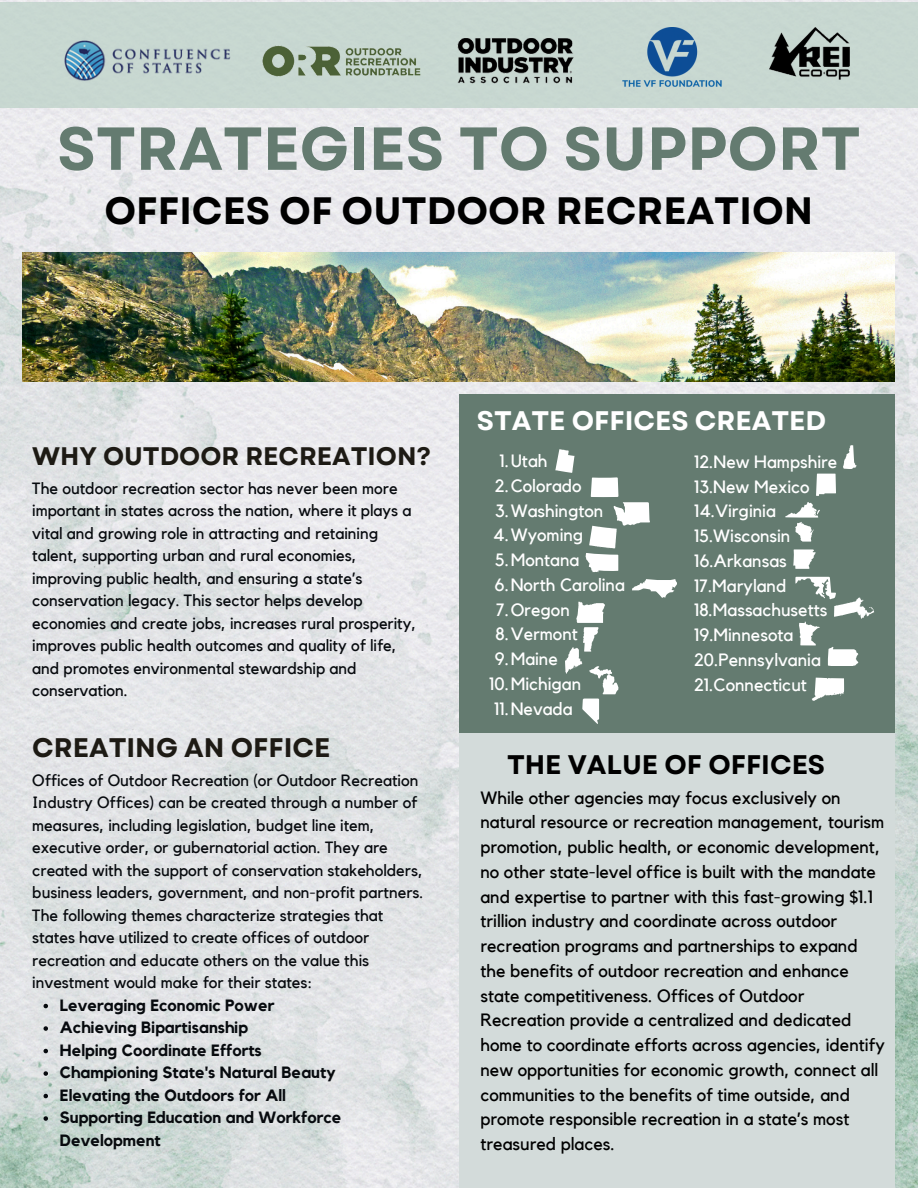
<style>
.page{position:relative;width:918px;height:1188px;background:#fff}
.page>*{position:absolute;margin:0;border:0;box-sizing:border-box;transform-origin:0 0}
.t1{font:700 60.6px "Garet";color:#647b70}
.t2{font:700 38.1px "Garet";color:#000}
.t3{font:700 26.85px "Garet";color:#fff}
.t4{font:700 26.85px "Garet";color:#000}
.t5{font:700 26.85px "Garet";color:#1d1a14}
.t6{font:700 25.35px "Garet";color:#1d1a14}
.t7{font:17.85px/24.8px "Kollektif";color:#000}
.t8{font:17.85px "Kollektif";color:#fff}
.t9{font:16.35px/22.5px "Kollektif";color:#070a0e}
.t10{font:700 16.35px/22.5px "Kollektif";color:#070a0e}
</style>
<div class="page">
<img style="left:0;top:0;width:918px;height:1188px">
<img style="left:23px;top:252px;width:872px;height:130px">
<div style="left:459px;top:394px;width:436px;height:339px;background:#647b70"></div>
<div style="left:459px;top:733px;width:436px;height:455px;background:#d3dbda"></div>
<svg style="left:793px;top:549px;width:23px;height:20px"></svg>
<svg style="left:843px;top:445px;width:14px;height:24px"></svg>
<svg style="left:785px;top:474px;width:51px;height:68px"></svg>
<svg style="left:555px;top:449px;width:19px;height:24px"></svg>
<svg style="left:632px;top:579px;width:45px;height:19px"></svg>
<svg style="left:586px;top:477px;width:64px;height:95px"></svg>
<svg style="left:565px;top:602px;width:53px;height:122px"></svg>
<div style="left:0;top:2px;width:918px;height:106px;background:#c8d8d1"></div>
<img style="left:64px;top:40px;width:167px;height:41px">
<img style="left:457px;top:38px;width:117px;height:46px">
<img style="left:262px;top:45px;width:159px;height:32px">
<img style="left:770px;top:28px;width:79px;height:51px">
<img style="left:622px;top:27px;width:100px;height:60px">
<svg style="left:795px;top:577px;width:79px;height:89px"></svg>
<svg style="left:812px;top:678px;width:32px;height:23px"></svg>
<svg style="left:44px;top:1004px;width:4px;height:4px"></svg>
<svg style="left:44px;top:1026px;width:4px;height:5px"></svg>
<svg style="left:44px;top:1049px;width:4px;height:4px"></svg>
<svg style="left:44px;top:1071px;width:4px;height:5px"></svg>
<svg style="left:44px;top:1094px;width:4px;height:4px"></svg>
<svg style="left:44px;top:1116px;width:4px;height:5px"></svg>
<p class="t1" style="left:57px;top:105px;width:805px">STRATEGIES TO SUPPORT</p>
<p class="t2" style="left:104px;top:183px;width:710px">OFFICES OF OUTDOOR RECREATION</p>
<p class="t6" style="left:32px;top:438px;width:401px">WHY OUTDOOR RECREATION?</p>
<p class="t9" style="left:32px;top:478px;width:385px">The outdoor recreation sector has never been more important in states across the nation, where it plays a vital and growing role in attracting and retaining talent, supporting urban and rural economies, improving public health, and ensuring a state’s conservation legacy. This sector helps develop economies and create jobs, increases rural prosperity, improves public health outcomes and quality of life, and promotes environmental stewardship and conservation.</p>
<p class="t5" style="left:32px;top:729px;width:300px">CREATING AN OFFICE</p>
<p class="t9" style="left:32px;top:769px;width:393px">Offices of Outdoor Recreation (or Outdoor Recreation Industry Offices) can be created through a number of measures, including legislation, budget line item, executive order, or gubernatorial action. They are created with the support of conservation stakeholders, business leaders, government, and non-profit partners.<br>The following themes characterize strategies that states have utilized to create offices of outdoor recreation and educate others on the value this investment would make for their states:</p>
<p class="t10" style="left:60px;top:994px;width:216px">Leveraging Economic Power</p>
<p class="t10" style="left:60px;top:1017px;width:190px">Achieving Bipartisanship</p>
<p class="t10" style="left:60px;top:1039px;width:203px">Helping Coordinate Efforts</p>
<p class="t10" style="left:60px;top:1062px;width:277px">Championing State's Natural Beauty</p>
<p class="t10" style="left:60px;top:1084px;width:227px">Elevating the Outdoors for All</p>
<p class="t10" style="left:60px;top:1107px;width:283px">Supporting Education and Workforce<br>Development</p>
<p class="t3" style="left:477px;top:402px;width:351px">STATE OFFICES CREATED</p>
<p class="t8" style="left:499px;top:453px;width:50px">1.Utah</p>
<p class="t8" style="left:495px;top:478px;width:88px">2.Colorado</p>
<p class="t8" style="left:495px;top:502px;width:110px">3.Washington</p>
<p class="t8" style="left:493px;top:527px;width:92px">4.Wyoming</p>
<p class="t8" style="left:495px;top:552px;width:86px">5.Montana</p>
<h1 class="t8" style="left:495px;top:577px;width:132px">6.North Carolina</h1>
<h2 class="t8" style="left:496px;top:601px;width:75px">7.Oregon</h2>
<h3 class="t8" style="left:496px;top:626px;width:84px">8.Vermont</h3>
<p class="t8" style="left:495px;top:651px;width:65px">9.Maine</p>
<h3 class="t8" style="left:489px;top:676px;width:94px">10.Michigan</h3>
<p class="t8" style="left:494px;top:700px;width:80px">11.Nevada</p>
<p class="t8" style="left:694px;top:454px;width:145px">12.New Hampshire</p>
<p class="t8" style="left:694px;top:478px;width:117px">13.New Mexico</p>
<p class="t8" style="left:694px;top:503px;width:83px">14.Virginia</p>
<p class="t8" style="left:694px;top:528px;width:98px">15.Wisconsin</p>
<p class="t8" style="left:694px;top:553px;width:94px">16.Arkansas</p>
<p class="t8" style="left:694px;top:577px;width:94px">17.Maryland</p>
<h3 class="t8" style="left:694px;top:602px;width:135px">18.Massachusetts</h3>
<p class="t8" style="left:694px;top:627px;width:101px">19.Minnesota</p>
<p class="t8" style="left:694px;top:652px;width:128px">20.Pennsylvania</p>
<p class="t8" style="left:694px;top:676px;width:114px">21.Connecticut</p>
<p class="t4" style="left:507px;top:745px;width:320px">THE VALUE OF OFFICES</p>
<p class="t7" style="left:480px;top:786px;width:406px">While other agencies may focus exclusively on natural resource or recreation management, tourism promotion, public health, or economic development, no other state-level office is built with the mandate and expertise to partner with this fast-growing $1.1 trillion industry and coordinate across outdoor recreation programs and partnerships to expand the benefits of outdoor recreation and enhance state competitiveness. Offices of Outdoor Recreation provide a centralized and dedicated home to coordinate efforts across agencies, identify new opportunities for economic growth, connect all communities to the benefits of time outside, and promote responsible recreation in a state’s most treasured places.</p>
</div>
